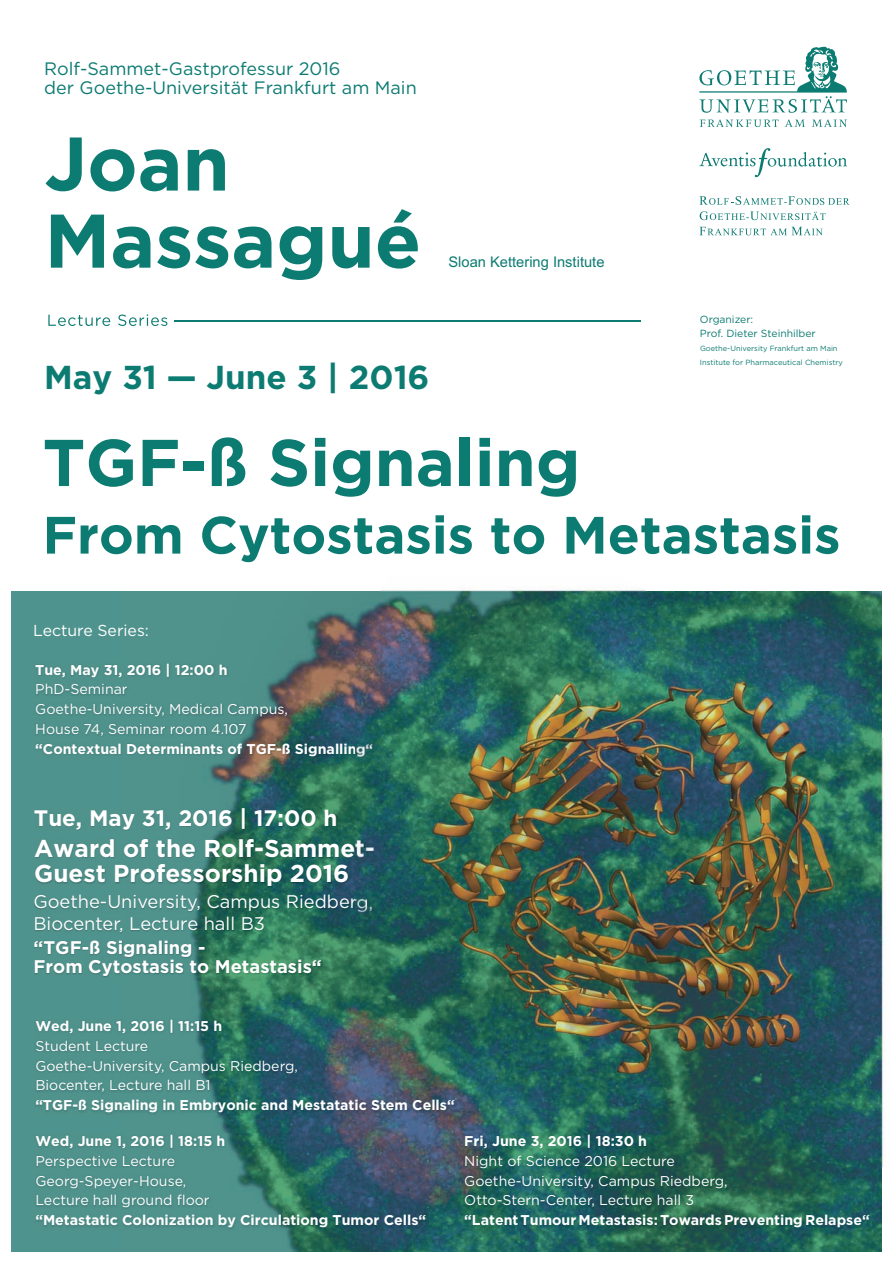
<style>
.page{position:relative;width:893px;height:1263px;background:#fff}
.page>*{position:absolute;margin:0;border:0;box-sizing:border-box;transform-origin:0 0}
.t1{font:700 75.9px/77.1px "Gotham";color:#0c7b72}
.t2{font:700 66px "Gotham";color:#0c7b72}
.t3{font:700 52.5px "Gotham";color:#0c7b72}
.t4{font:700 33.15px "Gotham";color:#0c7b72}
.t5{font:700 24.45px/25.7px "Gotham";color:#fff}
.t6{font:700 22.35px "Gotham";color:#fff}
.t7{font:18.3px/21.6px "Gotham";color:#fff}
.t8{font:700 18.3px/19.2px "Gotham";color:#fff}
.t9{font:18px/19.2px "Gotham";color:#0c7b72}
.t10{font:15.9px "Gotham";color:#fff}
.t11{font:14.7px "Arial";color:#0c7b72}
.t12{font:14.1px/19.6px "Gotham";color:#fff}
.t13{font:700 14.1px "Gotham";color:#fff}
.t14{font:10.35px/14.2px "Gotham";color:#0c7b72}
.t15{font:7.5px/14.2px "Gotham";color:#0c7b72}
</style>
<div class="page">
<hr style="left:174px;top:320px;width:467px;height:2px;background:#0c7b72">
<svg style="left:48px;top:314px;width:119px;height:12px"></svg>
<svg style="left:699px;top:148px;width:148px;height:29px"></svg>
<svg style="left:699px;top:47px;width:148px;height:66px"></svg>
<svg style="left:700px;top:119px;width:78px;height:8px"></svg>
<svg style="left:785px;top:119px;width:20px;height:8px"></svg>
<svg style="left:812px;top:119px;width:35px;height:8px"></svg>
<svg style="left:700px;top:211px;width:126px;height:9px"></svg>
<svg style="left:700px;top:227px;width:123px;height:8px"></svg>
<svg style="left:699px;top:196px;width:150px;height:9px"></svg>
<div style="left:11px;top:591px;width:112px;height:660px;background:#4e938d"></div>
<img style="left:123px;top:591px;width:758px;height:660px">
<img style="left:35px;top:662px;width:320px;height:97px">
<img style="left:35px;top:1018px;width:320px;height:97px">
<img style="left:35px;top:1133px;width:393px;height:97px">
<img style="left:464px;top:1167px;width:408px;height:63px">
<img style="left:35px;top:838px;width:320px;height:50px">
<img style="left:35px;top:808px;width:302px;height:23px">
<img style="left:35px;top:895px;width:320px;height:38px">
<img style="left:35px;top:940px;width:288px;height:38px">
<img style="left:355px;top:587px;width:530px;height:580px">
<p class="t9" style="left:44px;top:60px;width:374px">Rolf-Sammet-Gastprofessur 2016<br>der Goethe-Universität Frankfurt am Main</p>
<h1 class="t1" style="left:45px;top:130px;width:378px">Joan<br>Massagué</h1>
<p class="t11" style="left:448px;top:257px;width:158px">Sloan Kettering Institute</p>
<h3 class="t4" style="left:44px;top:365px;width:387px">May 31 — June 3 | 2016</h3>
<p class="t14" style="left:700px;top:313px;width:117px">Organizer:<br>Prof. Dieter Steinhilber</p>
<p class="t15" style="left:700px;top:342px;width:145px">Goethe-University Frankfurt am Main<br>Institute for Pharmaceutical Chemistry</p>
<h2 class="t2" style="left:43px;top:438px;width:539px">TGF-ß Signaling</h2>
<h3 class="t3" style="left:43px;top:515px;width:799px">From Cytostasis to Metastasis</h3>
<p class="t10" style="left:33px;top:625px;width:117px">Lecture Series:</p>
<p class="t13" style="left:35px;top:664px;width:194px">Tue, May 31, 2016 | 12:00 h</p>
<p class="t12" style="left:35px;top:681px;width:254px">PhD-Seminar<br>Goethe-University, Medical Campus,<br>House 74, Seminar room 4.107</p>
<p class="t13" style="left:35px;top:744px;width:340px">“Contextual Determinants of TGF-ß Signalling“</p>
<h3 class="t6" style="left:34px;top:810px;width:305px">Tue, May 31, 2016 | 17:00 h</h3>
<h3 class="t5" style="left:34px;top:837px;width:343px">Award of the Rolf-Sammet-<br>Guest Professorship 2016</h3>
<p class="t7" style="left:33px;top:892px;width:342px">Goethe-University, Campus Riedberg,<br>Biocenter, Lecture hall B3</p>
<p class="t8" style="left:34px;top:939px;width:290px">“TGF-ß Signaling -<br>From Cytostasis to Metastasis“</p>
<p class="t13" style="left:35px;top:1021px;width:188px">Wed, June 1, 2016 | 11:15 h</p>
<p class="t12" style="left:35px;top:1037px;width:264px">Student Lecture<br>Goethe-University, Campus Riedberg,<br>Biocenter, Lecture hall B1</p>
<p class="t13" style="left:35px;top:1100px;width:421px">“TGF-ß Signaling in Embryonic and Mestatatic Stem Cells“</p>
<p class="t13" style="left:35px;top:1136px;width:192px">Wed, June 1, 2016 | 18:15 h</p>
<p class="t12" style="left:35px;top:1152px;width:176px">Perspective Lecture<br>Georg-Speyer-House,<br>Lecture hall ground floor</p>
<p class="t13" style="left:35px;top:1215px;width:392px">“Metastatic Colonization by Circulationg Tumor Cells“</p>
<p class="t13" style="left:464px;top:1136px;width:184px">Fri, June 3, 2016 | 18:30 h</p>
<p class="t12" style="left:464px;top:1152px;width:265px">Night of Science 2016 Lecture<br>Goethe-University, Campus Riedberg,<br>Otto-Stern-Center, Lecture hall 3</p>
<p class="t13" style="left:464px;top:1215px;width:407px">“Latent Tumour Metastasis: Towards Preventing Relapse“</p>
</div>
